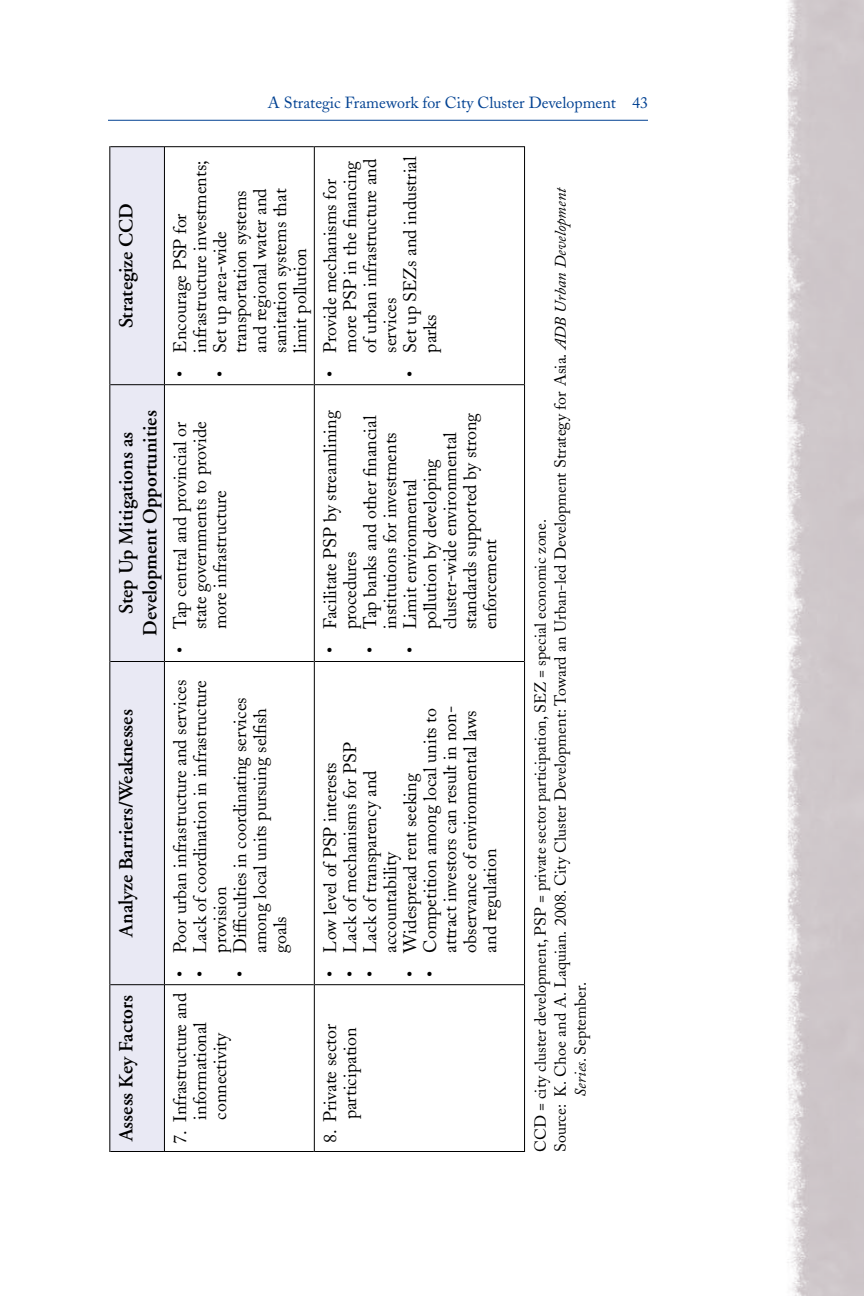
<style>
.page{position:relative;width:864px;height:1296px;background:#fff}
.page>*{position:absolute;margin:0;border:0;box-sizing:border-box;transform-origin:0 0}
.t1{font:600 20px/24px "Adobe Garamond";color:#000;text-align:center}
.t2{font:18px/20px "Adobe Caslon";color:#000}
.t3{font:16px "Adobe Caslon";color:#000}
.t4{font:16px "Adobe Caslon";color:#004192}
.s1{font-style:italic}
</style>
<div class="page">
<hr style="left:108px;top:120px;width:540px;height:1px;background:#004192">
<img style="left:787px;top:0;width:77px;height:1296px">
<div style="left:110px;top:147px;width:54px;height:1004px;background:#e9e9f4"></div>
<hr style="left:109px;top:985px;width:1px;height:167px;background:#000">
<hr style="left:110px;top:1151px;width:54px;height:1px;background:#000">
<hr style="left:109px;top:662px;width:1px;height:323px;background:#000">
<hr style="left:110px;top:984px;width:54px;height:1px;background:#000">
<hr style="left:109px;top:385px;width:1px;height:277px;background:#000">
<hr style="left:110px;top:661px;width:54px;height:1px;background:#000">
<hr style="left:109px;top:146px;width:1px;height:239px;background:#000">
<hr style="left:110px;top:384px;width:54px;height:1px;background:#000">
<hr style="left:110px;top:146px;width:54px;height:1px;background:#000">
<hr style="left:165px;top:1151px;width:149px;height:1px;background:#000">
<hr style="left:165px;top:984px;width:149px;height:1px;background:#000">
<hr style="left:165px;top:661px;width:149px;height:1px;background:#000">
<hr style="left:165px;top:384px;width:149px;height:1px;background:#000">
<hr style="left:165px;top:146px;width:149px;height:1px;background:#000">
<hr style="left:314px;top:985px;width:1px;height:167px;background:#000">
<hr style="left:315px;top:1151px;width:209px;height:1px;background:#000">
<hr style="left:314px;top:662px;width:1px;height:323px;background:#000">
<hr style="left:315px;top:984px;width:209px;height:1px;background:#000">
<hr style="left:314px;top:385px;width:1px;height:277px;background:#000">
<hr style="left:315px;top:661px;width:209px;height:1px;background:#000">
<hr style="left:314px;top:146px;width:1px;height:239px;background:#000">
<hr style="left:315px;top:384px;width:209px;height:1px;background:#000">
<hr style="left:315px;top:146px;width:209px;height:1px;background:#000">
<hr style="left:164px;top:985px;width:1px;height:167px;background:#000">
<hr style="left:164px;top:662px;width:1px;height:323px;background:#000">
<hr style="left:164px;top:385px;width:1px;height:277px;background:#000">
<hr style="left:164px;top:146px;width:1px;height:239px;background:#000">
<hr style="left:524px;top:985px;width:1px;height:167px;background:#000">
<hr style="left:524px;top:662px;width:1px;height:323px;background:#000">
<hr style="left:524px;top:385px;width:1px;height:277px;background:#000">
<hr style="left:524px;top:146px;width:1px;height:239px;background:#000">
<p class="t4" style="left:268px;top:93px;width:382px">A Strategic Framework for City Cluster Development 43</p>
<p class="t1" style="left:114px;top:328px;width:127px;rotate:-90deg">Strategize CCD</p>
<p class="t2" style="left:190px;top:353px;width:194px;rotate:-90deg">infrastructure investments;<br>Set up area-wide</p>
<p class="t2" style="left:210px;top:377px;width:8px;rotate:-90deg">•</p>
<p class="t2" style="left:230px;top:353px;width:166px;text-align:justify;rotate:-90deg">transportation systems and regional water and sanitation systems that limit pollution</p>
<p class="t2" style="left:170px;top:353px;width:141px;rotate:-90deg">Encourage PSP for</p>
<p class="t2" style="left:170px;top:377px;width:8px;rotate:-90deg">•</p>
<p class="t2" style="left:340px;top:353px;width:198px;rotate:-90deg">more PSP in the financing of urban infrastructure and services<br>Set up SEZs and industrial</p>
<p class="t2" style="left:400px;top:377px;width:8px;rotate:-90deg">•</p>
<p class="t2" style="left:320px;top:353px;width:175px;rotate:-90deg">Provide mechanisms for</p>
<p class="t2" style="left:320px;top:377px;width:8px;rotate:-90deg">•</p>
<p class="t2" style="left:420px;top:353px;width:40px;rotate:-90deg">parks</p>
<p class="t1" style="left:114px;top:636px;width:227px;rotate:-90deg">Step Up Mitigations as<br>Development Opportunities</p>
<p class="t1" style="left:114px;top:937px;width:229px;rotate:-90deg">Analyze Barriers/Weaknesses</p>
<p class="t1" style="left:114px;top:1141px;width:147px;rotate:-90deg">Assess Key Factors</p>
<p class="t2" style="left:170px;top:629px;width:209px;rotate:-90deg">Tap central and provincial or</p>
<p class="t2" style="left:170px;top:653px;width:8px;rotate:-90deg">•</p>
<p class="t2" style="left:190px;top:629px;width:210px;rotate:-90deg">state governments to provide more infrastructure</p>
<p class="t2" style="left:170px;top:953px;width:275px;rotate:-90deg">Poor urban infrastructure and services</p>
<p class="t2" style="left:170px;top:977px;width:8px;rotate:-90deg">•</p>
<p class="t2" style="left:190px;top:953px;width:274px;rotate:-90deg">Lack of coordination in infrastructure</p>
<p class="t2" style="left:190px;top:977px;width:8px;rotate:-90deg">•</p>
<p class="t2" style="left:210px;top:953px;width:257px;rotate:-90deg">provision<br>Difficulties in coordinating services</p>
<p class="t2" style="left:230px;top:977px;width:8px;rotate:-90deg">•</p>
<p class="t2" style="left:250px;top:953px;width:246px;rotate:-90deg">among local units pursuing selfish goals</p>
<p class="t2" style="left:170px;top:1120px;width:128px;text-indent:-24px;rotate:-90deg">7. Infrastructure and informational connectivity</p>
<p class="t2" style="left:320px;top:629px;width:220px;rotate:-90deg">Facilitate PSP by streamlining</p>
<p class="t2" style="left:320px;top:653px;width:8px;rotate:-90deg">•</p>
<p class="t2" style="left:420px;top:629px;width:218px;rotate:-90deg">pollution by developing cluster-wide environmental standards supported by strong enforcement</p>
<p class="t2" style="left:340px;top:629px;width:216px;rotate:-90deg">procedures<br>Tap banks and other financial</p>
<p class="t2" style="left:360px;top:653px;width:8px;rotate:-90deg">•</p>
<p class="t2" style="left:380px;top:629px;width:199px;rotate:-90deg">institutions for investments<br>Limit environmental</p>
<p class="t2" style="left:400px;top:653px;width:8px;rotate:-90deg">•</p>
<p class="t2" style="left:440px;top:953px;width:248px;rotate:-90deg">attract investors can result in non&shy;observance of environmental laws and regulation</p>
<p class="t2" style="left:420px;top:953px;width:246px;rotate:-90deg">Competition among local units to</p>
<p class="t2" style="left:420px;top:977px;width:8px;rotate:-90deg">•</p>
<p class="t2" style="left:340px;top:953px;width:212px;rotate:-90deg">Lack of mechanisms for PSP</p>
<p class="t2" style="left:340px;top:977px;width:8px;rotate:-90deg">•</p>
<p class="t2" style="left:320px;top:953px;width:192px;rotate:-90deg">Low level of PSP interests</p>
<p class="t2" style="left:320px;top:977px;width:8px;rotate:-90deg">•</p>
<p class="t2" style="left:360px;top:953px;width:184px;rotate:-90deg">Lack of transparency and</p>
<p class="t2" style="left:360px;top:977px;width:8px;rotate:-90deg">•</p>
<p class="t2" style="left:380px;top:953px;width:181px;rotate:-90deg">accountability<br>Widespread rent seeking</p>
<p class="t2" style="left:400px;top:977px;width:8px;rotate:-90deg">•</p>
<p class="t2" style="left:320px;top:1143px;width:121px;text-align:right;rotate:-90deg">8. Private sector participation</p>
<p class="t3" style="left:551px;top:1152px;width:966px;rotate:-90deg">Source: K. Choe and A. Laquian. 2008. City Cluster Development: Toward an Urban-led Development Strategy for Asia. <span class="s1">ADB Urban Development</span></p>
<p class="t3" style="left:531px;top:1152px;width:634px;rotate:-90deg">CCD = city cluster development, PSP = private sector participation, SEZ = special economic zone.</p>
<p class="t3" style="left:571px;top:1097px;width:116px;rotate:-90deg"><span class="s1">Series</span>. September.</p>
</div>
